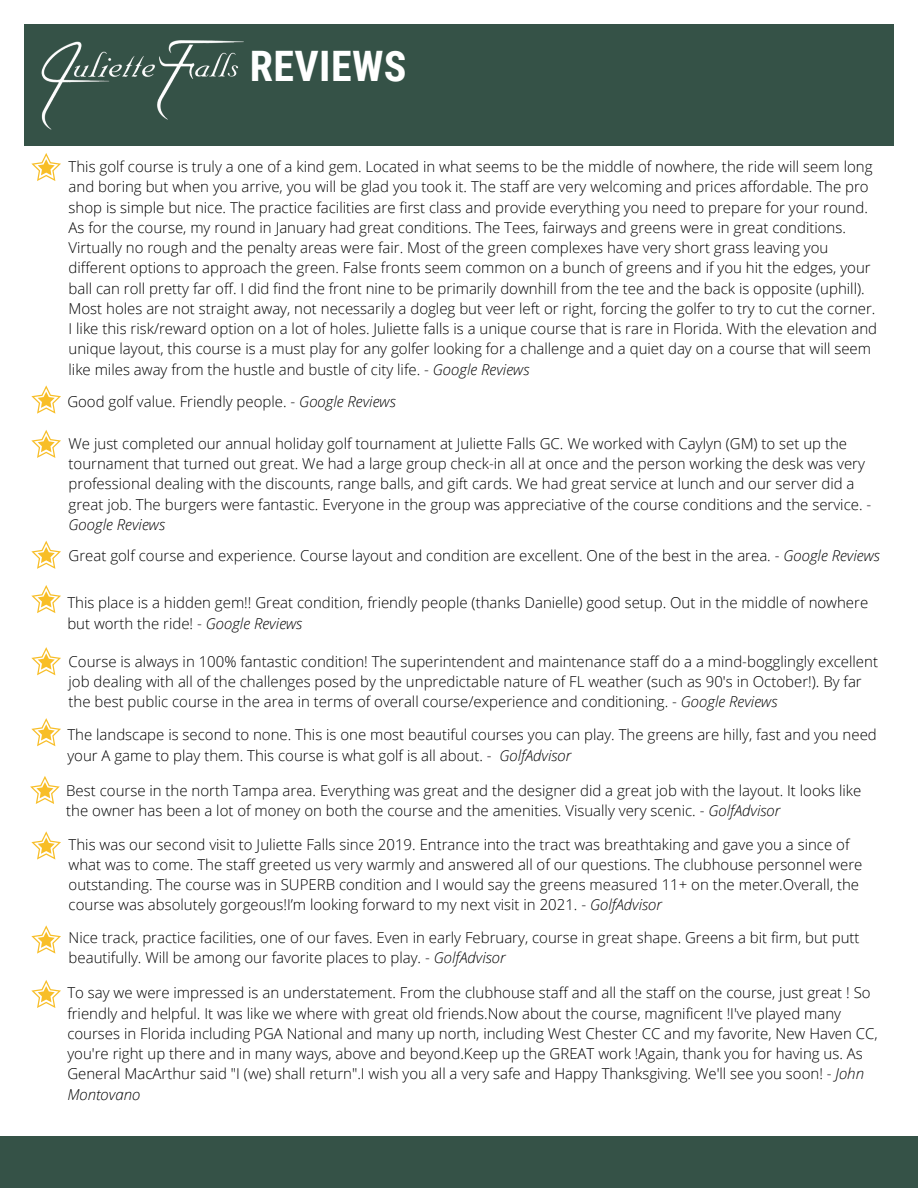
<style>
.page{position:relative;width:918px;height:1188px;background:#fff}
.page>*{position:absolute;margin:0;border:0;box-sizing:border-box;transform-origin:0 0}
.t1{font:700 42px "Roboto Condensed";letter-spacing:.01em;color:#fff}
.t2{font:300 15px/20.2px "Open Sans";color:#000}
.t3{font:italic 300 15px "Open Sans";color:#000}
.s1{font-style:italic}
</style>
<div class="page">
<div style="left:0;top:1136px;width:918px;height:52px;background:#355247"></div>
<div style="left:24px;top:24px;width:870px;height:122px;background:#355247"></div>
<svg style="left:31px;top:153px;width:30px;height:28px"></svg>
<svg style="left:31px;top:385px;width:30px;height:29px"></svg>
<svg style="left:31px;top:430px;width:30px;height:28px"></svg>
<svg style="left:31px;top:541px;width:30px;height:28px"></svg>
<svg style="left:31px;top:585px;width:30px;height:28px"></svg>
<svg style="left:31px;top:647px;width:30px;height:28px"></svg>
<svg style="left:31px;top:718px;width:30px;height:28px"></svg>
<svg style="left:30px;top:776px;width:30px;height:28px"></svg>
<svg style="left:31px;top:831px;width:30px;height:29px"></svg>
<svg style="left:31px;top:925px;width:30px;height:29px"></svg>
<svg style="left:31px;top:980px;width:30px;height:28px"></svg>
<img style="left:41px;top:40px;width:203px;height:90px">
<h1 class="t1" style="left:250px;top:42px;width:158px">REVIEWS</h1>
<p class="t2" style="left:69px;top:156px;width:810px">This golf course is truly a one of a kind gem. Located in what seems to be the middle of nowhere, the ride will seem long and boring but when you arrive, you will be glad you took it. The staff are very welcoming and prices affordable. The pro shop is simple but nice. The practice facilities are first class and provide everything you need to prepare for your round.<br>As for the course, my round in January had great conditions. The Tees, fairways and greens were in great conditions.<br>Virtually no rough and the penalty areas were fair. Most of the green complexes have very short grass leaving you different options to approach the green. False fronts seem common on a bunch of greens and if you hit the edges, your ball can roll pretty far off. I did find the front nine to be primarily downhill from the tee and the back is opposite (uphill).<br>Most holes are not straight away, not necessarily a dogleg but veer left or right, forcing the golfer to try to cut the corner.<br>I like this risk/reward option on a lot of holes. Juliette falls is a unique course that is rare in Florida. With the elevation and unique layout, this course is a must play for any golfer looking for a challenge and a quiet day on a course that will seem like miles away from the hustle and bustle of city life. - <span class="s1">Google Reviews</span></p>
<p class="t2" style="left:67px;top:391px;width:330px">Good golf value. Friendly people. - <span class="s1">Google Reviews</span></p>
<p class="t2" style="left:69px;top:433px;width:804px">We just completed our annual holiday golf tournament at Juliette Falls GC. We worked with Caylyn (GM) to set up the tournament that turned out great. We had a large group check-in all at once and the person working the desk was very professional dealing with the discounts, range balls, and gift cards. We had great service at lunch and our server did a great job. The burgers were fantastic. Everyone in the group was appreciative of the course conditions and the service. -</p>
<p class="t3" style="left:69px;top:514px;width:98px">Google Reviews</p>
<p class="t2" style="left:69px;top:545px;width:813px">Great golf course and experience. Course layout and condition are excellent. One of the best in the area. - <span class="s1">Google Reviews</span></p>
<p class="t2" style="left:67px;top:592px;width:802px">This place is a hidden gem!! Great condition, friendly people (thanks Danielle) good setup. Out in the middle of nowhere but worth the ride! - <span class="s1">Google Reviews</span></p>
<p class="t2" style="left:69px;top:651px;width:811px">Course is always in 100% fantastic condition! The superintendent and maintenance staff do a a mind-bogglingly excellent job dealing with all of the challenges posed by the unpredictable nature of FL weather (such as 90's in October!). By far the best public course in the area in terms of overall course/experience and conditioning. - <span class="s1">Google Reviews</span></p>
<p class="t2" style="left:67px;top:724px;width:811px">The landscape is second to none. This is one most beautiful courses you can play. The greens are hilly, fast and you need your A game to play them. This course is what golf is all about. - <span class="s1">GolfAdvisor</span></p>
<p class="t2" style="left:66px;top:780px;width:797px">Best course in the north Tampa area. Everything was great and the designer did a great job with the layout. It looks like the owner has been a lot of money on both the course and the amenities. Visually very scenic. - <span class="s1">GolfAdvisor</span></p>
<p class="t2" style="left:69px;top:834px;width:795px">This was our second visit to Juliette Falls since 2019. Entrance into the tract was breathtaking and gave you a since of what was to come. The staff greeted us very warmly and answered all of our questions. The clubhouse personnel were outstanding. The course was in SUPERB condition and I would say the greens measured 11+ on the meter.Overall, the course was absolutely gorgeous!I’m looking forward to my next visit in 2021. - <span class="s1">GolfAdvisor</span></p>
<p class="t2" style="left:69px;top:927px;width:793px">Nice track, practice facilities, one of our faves. Even in early February, course in great shape. Greens a bit firm, but putt beautifully. Will be among our favorite places to play. - <span class="s1">GolfAdvisor</span></p>
<p class="t2" style="left:67px;top:982px;width:812px">To say we were impressed is an understatement. From the clubhouse staff and all the staff on the course, just great ! So friendly and helpful. It was like we where with great old friends.Now about the course, magnificent !I've played many courses in Florida including PGA National and many up north, including West Chester CC and my favorite, New Haven CC, you're right up there and in many ways, above and beyond.Keep up the GREAT work !Again, thank you for having us. As General MacArthur said "I (we) shall return".I wish you all a very safe and Happy Thanksgiving. We'll see you soon! - <span class="s1">John Montovano</span></p>
</div>
